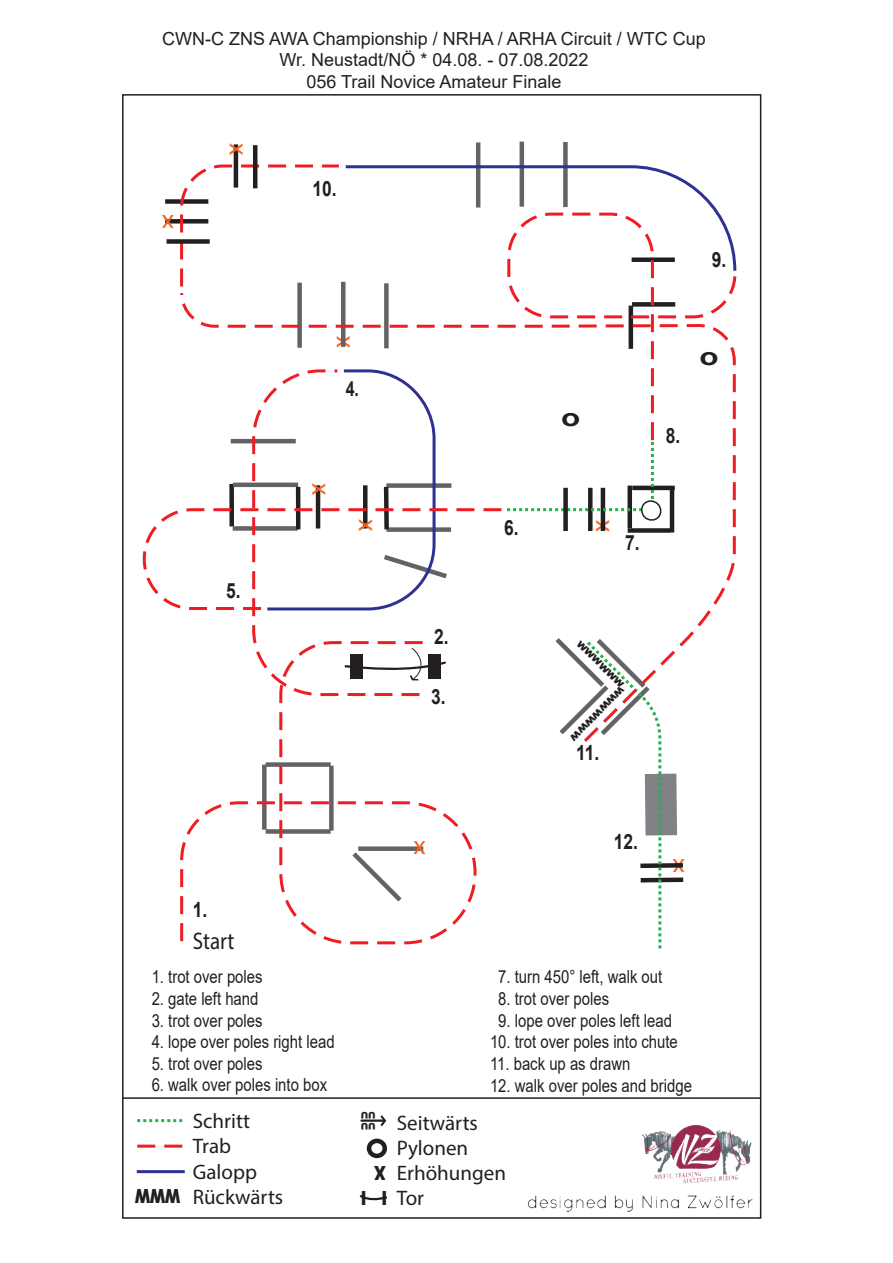
<style>
.page{position:relative;width:893px;height:1263px;background:#fff}
.page>*{position:absolute;margin:0;border:0;box-sizing:border-box;transform-origin:0 0}
.t1{font:900 34.05px "Arial";color:#231f20;scale:1.65 1}
.t2{font:26.7px "Myriad Pro";color:#f36421}
.t3{font:24px "Myriad Pro";color:#231f20;scale:.87 1}
.t4{font:700 24px "Arial";color:#231f20;scale:1.31 1}
.t5{font:21px/25.2px "Myriad Pro";color:#231f20}
.t6{font:700 21px "Arial";color:#231f20;scale:.83 1}
.t7{font:700 21px "Arial";color:#231f20;scale:.76 1}
.t8{font:18px "Arial";color:#231f20;scale:.83 1}
.t9{font:18px/21.6px "Arial";color:#231f20;text-align:center}
</style>
<div class="page">
<div style="left:384px;top:283px;width:5px;height:65px;background:#636366"></div>
<hr style="left:123px;top:1097px;width:638px;height:2px;background:#231f20">
<div style="left:367px;top:1138px;width:20px;height:20px;border:4px solid #231f20;border-radius:50%"></div>
<svg style="left:137px;top:1119px;width:45px;height:3px"></svg>
<svg style="left:137px;top:1144px;width:45px;height:3px"></svg>
<hr style="left:137px;top:1170px;width:48px;height:3px;background:#2e3092">
<img style="left:528px;top:1125px;width:224px;height:86px">
<div style="left:165px;top:199px;width:43px;height:5px;background:#231f20"></div>
<div style="left:165px;top:219px;width:43px;height:5px;background:#231f20"></div>
<hr style="left:234px;top:144px;width:4px;height:44px;background:#231f20">
<hr style="left:253px;top:145px;width:4px;height:43px;background:#231f20">
<svg style="left:180px;top:745px;width:297px;height:200px"></svg>
<div style="left:563px;top:142px;width:5px;height:65px;background:#636366"></div>
<hr style="left:520px;top:142px;width:4px;height:65px;background:#636366">
<hr style="left:476px;top:142px;width:4px;height:66px;background:#636366">
<svg style="left:179px;top:163px;width:539px;height:126px"></svg>
<hr style="left:341px;top:282px;width:4px;height:65px;background:#636366">
<div style="left:297px;top:283px;width:5px;height:65px;background:#636366"></div>
<div style="left:167px;top:239px;width:43px;height:5px;background:#231f20"></div>
<svg style="left:179px;top:290px;width:557px;height:455px"></svg>
<svg style="left:506px;top:211px;width:231px;height:232px"></svg>
<svg style="left:360px;top:1115px;width:26px;height:12px"></svg>
<svg style="left:359px;top:1195px;width:28px;height:6px"></svg>
<svg style="left:551px;top:633px;width:137px;height:316px"></svg>
<p class="t9" style="left:162px;top:29px;width:545px">CWN-C ZNS AWA Championship / NRHA / ARHA Circuit / WTC Cup<br>Wr. Neustadt/NÖ * 04.08. - 07.08.2022<br>056 Trail Novice Amateur Finale</p>
<h2 class="t2" style="left:174px;top:234px;width:14px;rotate:-180deg">x</h2>
<h2 class="t2" style="left:249px;top:143px;width:14px;rotate:90deg">x</h2>
<p class="t6" style="left:226px;top:578px;width:19px">5.</p>
<p class="t6" style="left:312px;top:177px;width:31px">10.</p>
<h2 class="t2" style="left:331px;top:348px;width:14px;rotate:-90deg">x</h2>
<p class="t7" style="left:346px;top:376px;width:19px">4.</p>
<h2 class="t2" style="left:331px;top:483px;width:14px;rotate:90deg">x</h2>
<h2 class="t2" style="left:378px;top:519px;width:14px;rotate:90deg">x</h2>
<h1 class="t1" style="left:367px;top:685px;width:15px;rotate:-180deg">I</h1>
<p class="t6" style="left:434px;top:624px;width:19px">2.</p>
<h1 class="t1" style="left:445px;top:685px;width:15px;rotate:-180deg">I</h1>
<p class="t6" style="left:431px;top:684px;width:19px">3.</p>
<p class="t6" style="left:504px;top:516px;width:19px">6.</p>
<p class="t6" style="left:712px;top:247px;width:19px">9.</p>
<h3 class="t4" style="left:561px;top:404px;width:16px">o</h3>
<h3 class="t4" style="left:700px;top:342px;width:16px">o</h3>
<p class="t6" style="left:666px;top:424px;width:19px">8.</p>
<h2 class="t2" style="left:590px;top:532px;width:14px;rotate:-90deg">x</h2>
<p class="t6" style="left:625px;top:530px;width:19px">7.</p>
<p class="t6" style="left:576px;top:741px;width:29px">11.</p>
<p class="t6" style="left:193px;top:898px;width:19px">1.</p>
<h3 class="t3" style="left:193px;top:931px;width:49px">Start</h3>
<p class="t8" style="left:152px;top:970px;width:135px">1. trot over poles</p>
<p class="t8" style="left:152px;top:992px;width:130px">2. gate left hand</p>
<p class="t8" style="left:152px;top:1013px;width:135px">3. trot over poles</p>
<p class="t8" style="left:152px;top:1035px;width:222px">4. lope over poles right lead</p>
<p class="t8" style="left:152px;top:1057px;width:135px">5. trot over poles</p>
<p class="t8" style="left:152px;top:1078px;width:213px">6. walk over poles into box</p>
<h2 class="t2" style="left:413px;top:835px;width:14px">x</h2>
<p class="t6" style="left:614px;top:829px;width:31px">12.</p>
<p class="t8" style="left:498px;top:970px;width:199px">7. turn 450° left, walk out</p>
<p class="t8" style="left:498px;top:992px;width:135px">8. trot over poles</p>
<p class="t8" style="left:498px;top:1013px;width:211px">9. lope over poles left lead</p>
<p class="t8" style="left:490px;top:1035px;width:228px">10. trot over poles into chute</p>
<p class="t8" style="left:490px;top:1057px;width:171px">11. back up as drawn</p>
<p class="t8" style="left:490px;top:1078px;width:245px">12. walk over poles and bridge</p>
<p class="t5" style="left:193px;top:1110px;width:92px">Schritt<br>Trab<br>Galopp<br>Rückwärts</p>
<p class="t5" style="left:397px;top:1112px;width:111px">Seitwärts<br>Pylonen<br>Erhöhungen<br>Tor</p>
</div>
